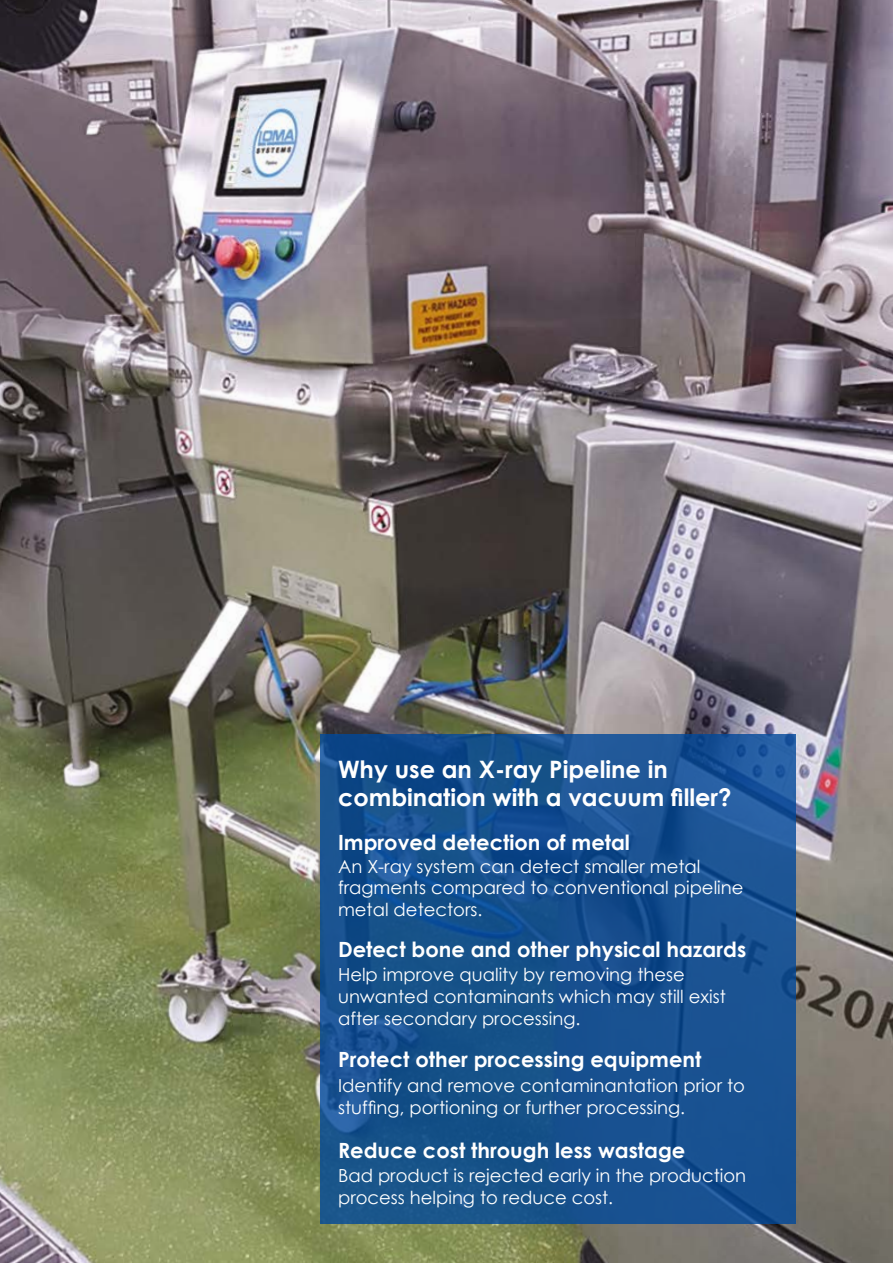
<style>
.page{position:relative;width:893px;height:1263px;background:#fff}
.page>*{position:absolute;margin:0;border:0;box-sizing:border-box;transform-origin:0 0}
.t1{font:700 24px/28.8px "Century Gothic";color:#fff}
.t2{font:700 21px "Century Gothic";color:#fff}
.t3{font:18px/21.6px "Century Gothic";color:#fff}
</style>
<div class="page">
<img style="left:0;top:0;width:893px;height:1263px">
<svg style="left:320px;top:734px;width:476px;height:489px;background:#17508e"></svg>
<h1 class="t1" style="left:338px;top:753px;width:395px">Why use an X-ray Pipeline in combination with a vacuum filler?</h1>
<p class="t2" style="left:338px;top:826px;width:293px">Improved detection of metal</p>
<p class="t3" style="left:338px;top:855px;width:407px">An X-ray system can detect smaller metal fragments compared to conventional pipeline metal detectors.</p>
<p class="t2" style="left:338px;top:933px;width:410px">Detect bone and other physical hazards</p>
<p class="t3" style="left:338px;top:964px;width:389px">Help improve quality by removing these unwanted contaminants which may still exist after secondary processing.</p>
<p class="t2" style="left:338px;top:1043px;width:365px">Protect other processing equipment</p>
<p class="t3" style="left:338px;top:1074px;width:408px">Identify and remove contaminantation prior to stuffing, portioning or further processing.</p>
<p class="t2" style="left:338px;top:1134px;width:349px">Reduce cost through less wastage</p>
<p class="t3" style="left:338px;top:1164px;width:410px">Bad product is rejected early in the production process helping to reduce cost.</p>
</div>
